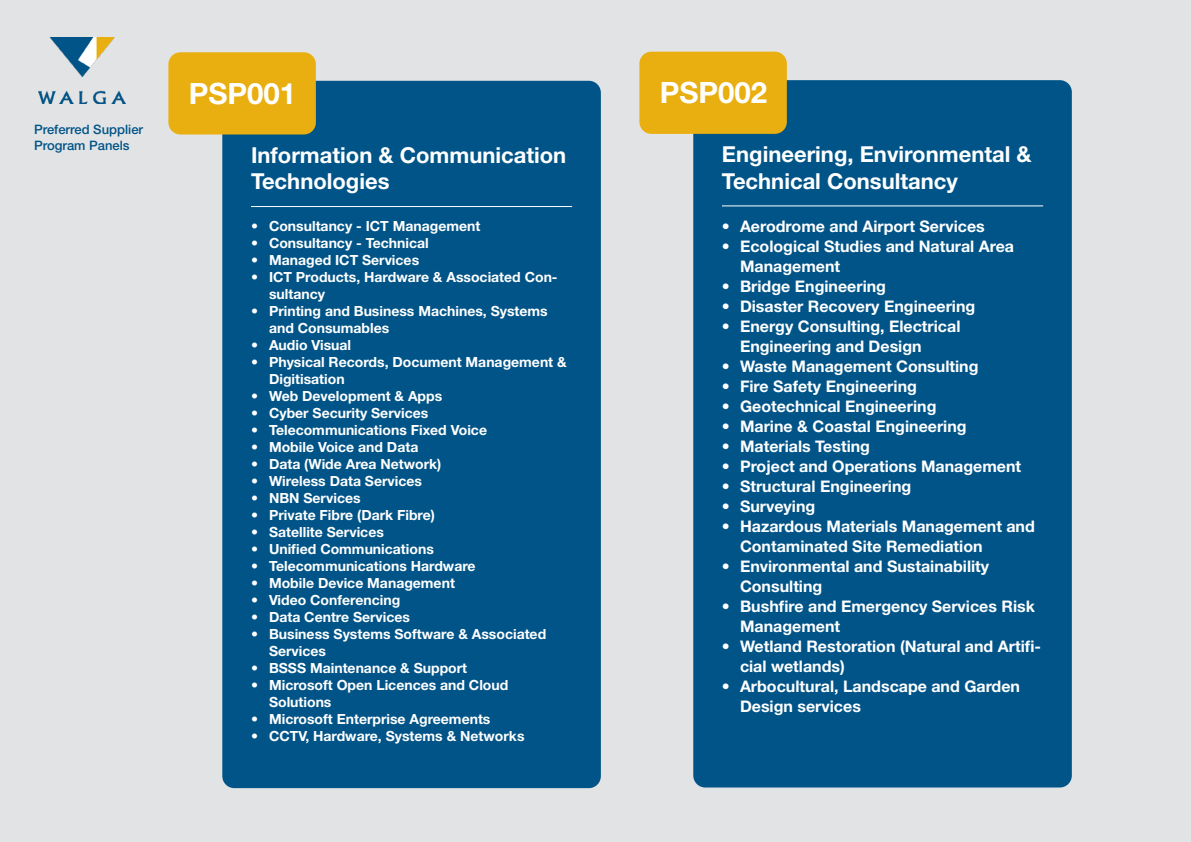
<style>
.page{position:relative;width:1191px;height:842px;background:#e2e3e4}
.page>*{position:absolute;margin:0;border:0;box-sizing:border-box;transform-origin:0 0}
.t1{font:700 29.4px "Helvetica Neue LT Pro";color:#fff}
.t2{font:700 22px/26.4px "Helvetica Neue LT Pro";color:#fff}
.t3{font:700 16px/20px "Helvetica Neue LT Pro";color:#fff}
.t4{font:700 14px/17px "Helvetica Neue LT Pro";color:#fff}
.t5{font:500 13px/15.6px "Helvetica Neue LT Pro";color:#005488}
</style>
<div class="page">
<div style="left:222px;top:81px;width:379px;height:707px;background:#005488;border-radius:12px"></div>
<img style="left:39px;top:37px;width:86px;height:66px">
<div style="left:168px;top:52px;width:148px;height:82px;background:#e9af10;border-radius:12px"></div>
<hr style="left:251px;top:206px;width:321px;height:1px;background:#fff">
<div style="left:693px;top:80px;width:378px;height:707px;background:#005488;border-radius:12px"></div>
<div style="left:639px;top:52px;width:148px;height:82px;background:#e9af10;border-radius:12px"></div>
<hr style="left:722px;top:205px;width:321px;height:1px;background:#fff">
<p class="t5" style="left:34px;top:121px;width:111px">Preferred Supplier<br>Program Panels</p>
<h1 class="t1" style="left:189px;top:75px;width:109px">PSP001</h1>
<h2 class="t2" style="left:251px;top:141px;width:317px">Information &amp; Communication<br>Technologies</h2>
<p class="t4" style="left:251px;top:217px;width:231px">• Consultancy - ICT Management</p>
<p class="t4" style="left:251px;top:234px;width:179px">• Consultancy - Technical</p>
<p class="t4" style="left:251px;top:251px;width:170px">• Managed ICT Services</p>
<p class="t4" style="left:269px;top:268px;width:290px;text-indent:-18px">• ICT Products, Hardware &amp; Associated Con&shy;sultancy</p>
<p class="t4" style="left:269px;top:302px;width:280px;text-indent:-18px">• Printing and Business Machines, Systems and Consumables</p>
<p class="t4" style="left:251px;top:336px;width:102px">• Audio Visual</p>
<p class="t4" style="left:269px;top:353px;width:299px;text-indent:-18px">• Physical Records, Document Management &amp;<br>Digitisation</p>
<p class="t4" style="left:251px;top:387px;width:193px">• Web Development &amp; Apps</p>
<p class="t4" style="left:251px;top:404px;width:179px">• Cyber Security Services</p>
<p class="t4" style="left:251px;top:421px;width:237px">• Telecommunications Fixed Voice</p>
<p class="t4" style="left:251px;top:438px;width:169px">• Mobile Voice and Data</p>
<p class="t4" style="left:251px;top:455px;width:192px">• Data (Wide Area Network)</p>
<p class="t4" style="left:251px;top:472px;width:172px">• Wireless Data Services</p>
<p class="t4" style="left:251px;top:489px;width:111px">• NBN Services</p>
<p class="t4" style="left:251px;top:506px;width:185px">• Private Fibre (Dark Fibre)</p>
<p class="t4" style="left:251px;top:523px;width:134px">• Satellite Services</p>
<p class="t4" style="left:251px;top:540px;width:184px">• Unified Communications</p>
<p class="t4" style="left:251px;top:557px;width:226px">• Telecommunications Hardware</p>
<p class="t4" style="left:251px;top:574px;width:205px">• Mobile Device Management</p>
<p class="t4" style="left:251px;top:591px;width:151px">• Video Conferencing</p>
<p class="t4" style="left:251px;top:608px;width:161px">• Data Centre Services</p>
<p class="t4" style="left:269px;top:625px;width:279px;text-indent:-18px">• Business Systems Software &amp; Associated<br>Services</p>
<p class="t4" style="left:251px;top:659px;width:218px">• BSSS Maintenance &amp; Support</p>
<p class="t4" style="left:269px;top:676px;width:241px;text-indent:-18px">• Microsoft Open Licences and Cloud<br>Solutions</p>
<p class="t4" style="left:251px;top:710px;width:241px">• Microsoft Enterprise Agreements</p>
<p class="t4" style="left:251px;top:727px;width:275px">• CCTV, Hardware, Systems &amp; Networks</p>
<h1 class="t1" style="left:660px;top:74px;width:109px">PSP002</h1>
<h2 class="t2" style="left:722px;top:141px;width:311px">Engineering, Environmental &amp;<br>Technical Consultancy</h2>
<p class="t3" style="left:722px;top:216px;width:264px">• Aerodrome and Airport Services</p>
<p class="t3" style="left:740px;top:236px;width:276px;text-indent:-18px">• Ecological Studies and Natural Area<br>Management</p>
<p class="t3" style="left:722px;top:276px;width:166px">• Bridge Engineering</p>
<p class="t3" style="left:722px;top:296px;width:255px">• Disaster Recovery Engineering</p>
<p class="t3" style="left:740px;top:316px;width:222px;text-indent:-18px">• Energy Consulting, Electrical<br>Engineering and Design</p>
<p class="t3" style="left:722px;top:356px;width:258px">• Waste Management Consulting</p>
<p class="t3" style="left:722px;top:376px;width:196px">• Fire Safety Engineering</p>
<p class="t3" style="left:722px;top:396px;width:216px">• Geotechnical Engineering</p>
<p class="t3" style="left:722px;top:416px;width:246px">• Marine &amp; Coastal Engineering</p>
<p class="t3" style="left:722px;top:436px;width:150px">• Materials Testing</p>
<p class="t3" style="left:722px;top:456px;width:301px">• Project and Operations Management</p>
<p class="t3" style="left:722px;top:476px;width:191px">• Structural Engineering</p>
<p class="t3" style="left:722px;top:496px;width:95px">• Surveying</p>
<p class="t3" style="left:740px;top:516px;width:296px;text-indent:-18px">• Hazardous Materials Management and<br>Contaminated Site Remediation</p>
<p class="t3" style="left:740px;top:556px;width:251px;text-indent:-18px">• Environmental and Sustainability<br>Consulting</p>
<p class="t3" style="left:740px;top:596px;width:296px;text-indent:-18px">• Bushfire and Emergency Services Risk<br>Management</p>
<p class="t3" style="left:740px;top:636px;width:302px;text-indent:-18px">• Wetland Restoration (Natural and Artifi&shy;cial wetlands)</p>
<p class="t3" style="left:740px;top:676px;width:281px;text-indent:-18px">• Arbocultural, Landscape and Garden<br>Design services</p>
</div>
